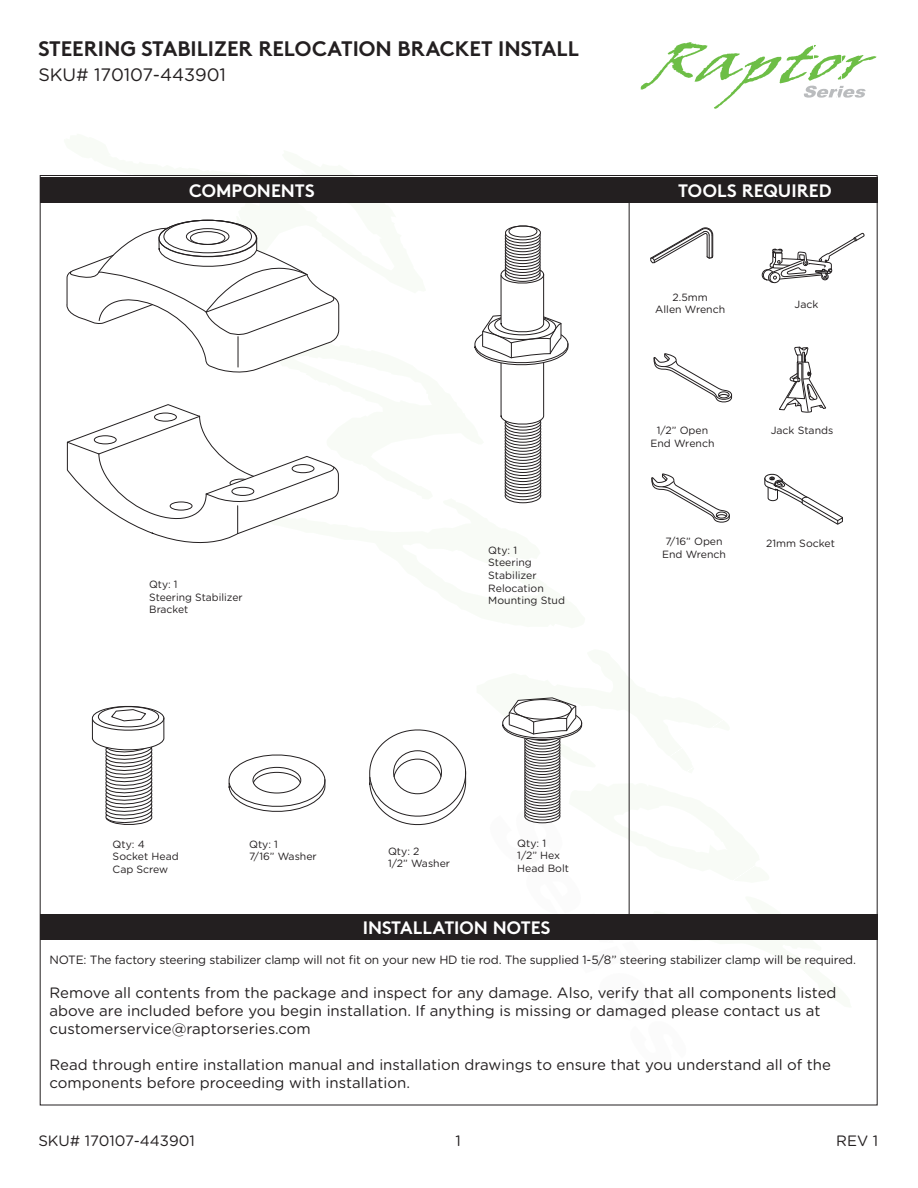
<style>
.page{position:relative;width:918px;height:1188px;background:#fff}
.page>*{position:absolute;margin:0;border:0;box-sizing:border-box;transform-origin:0 0}
.t1{font:700 21px "Brown";color:#231f20}
.t2{font:700 18px "Brown";color:#fff}
.t3{font:18px "Gotham Rounded";letter-spacing:-.005em;color:#231f20}
.t4{font:15px/18px "Gotham Rounded";color:#231f20}
.t5{font:12px "Gotham Rounded";letter-spacing:-.015em;color:#231f20}
.t6{font:10.5px/12.6px "Gotham Rounded";color:#231f20}
</style>
<div class="page">
<svg style="left:641px;top:42px;width:236px;height:67px"></svg>
<div style="left:40px;top:177px;width:837px;height:26px;background:#231f20"></div>
<hr style="left:629px;top:177px;width:1px;height:738px;background:#231f20">
<svg style="left:650px;top:227px;width:63px;height:37px"></svg>
<svg style="left:653px;top:353px;width:79px;height:50px"></svg>
<svg style="left:764px;top:473px;width:79px;height:52px"></svg>
<svg style="left:779px;top:347px;width:47px;height:66px"></svg>
<svg style="left:651px;top:474px;width:79px;height:49px"></svg>
<svg style="left:762px;top:233px;width:103px;height:51px"></svg>
<div style="left:40px;top:914px;width:837px;height:26px;background:#231f20"></div>
<svg style="left:502px;top:697px;width:80px;height:127px"></svg>
<svg style="left:369px;top:729px;width:97px;height:97px"></svg>
<svg style="left:228px;top:754px;width:98px;height:58px"></svg>
<svg style="left:474px;top:225px;width:95px;height:279px"></svg>
<svg style="left:92px;top:705px;width:73px;height:120px"></svg>
<div style="left:98px;top:706px;width:61px;height:21px;border:1px solid #231f20;border-radius:50%"></div>
<svg style="left:66px;top:219px;width:273px;height:154px"></svg>
<svg style="left:66px;top:405px;width:273px;height:139px"></svg>
<h1 class="t1" style="left:38px;top:31px;width:542px">STEERING STABILIZER RELOCATION BRACKET INSTALL</h1>
<p class="t3" style="left:38px;top:62px;width:189px">SKU# 170107-443901</p>
<p class="t2" style="left:189px;top:176px;width:127px">COMPONENTS</p>
<p class="t2" style="left:678px;top:176px;width:155px">TOOLS REQUIRED</p>
<p class="t6" style="left:655px;top:290px;width:71px;text-align:center">2.5mm<br>Allen Wrench</p>
<p class="t6" style="left:795px;top:297px;width:25px">Jack</p>
<p class="t6" style="left:149px;top:578px;width:95px">Qty: 1<br>Steering Stabilizer<br>Bracket</p>
<p class="t6" style="left:488px;top:543px;width:78px">Qty: 1<br>Steering<br>Stabilizer<br>Relocation<br>Mounting Stud</p>
<p class="t6" style="left:657px;top:424px;width:53px">1/2” Open</p>
<p class="t6" style="left:771px;top:424px;width:64px">Jack Stands</p>
<p class="t6" style="left:650px;top:436px;width:66px">End Wrench</p>
<p class="t6" style="left:662px;top:535px;width:66px;text-align:center">7/16” Open<br>End Wrench</p>
<p class="t6" style="left:766px;top:537px;width:70px">21mm Socket</p>
<p class="t6" style="left:113px;top:837px;width:68px">Qty: 4<br>Socket Head<br>Cap Screw</p>
<p class="t6" style="left:388px;top:844px;width:64px">Qty: 2<br>1/2” Washer</p>
<p class="t6" style="left:517px;top:836px;width:53px">Qty: 1<br>1/2” Hex<br>Head Bolt</p>
<p class="t6" style="left:249px;top:837px;width:69px">Qty: 1<br>7/16” Washer</p>
<p class="t2" style="left:363px;top:913px;width:189px">INSTALLATION NOTES</p>
<p class="t5" style="left:49px;top:951px;width:808px">NOTE: The factory steering stabilizer clamp will not fit on your new HD tie rod. The supplied 1-5/8” steering stabilizer clamp will be required.</p>
<p class="t4" style="left:50px;top:983px;width:788px">Remove all contents from the package and inspect for any damage. Also, verify that all components listed above are included before you begin installation. If anything is missing or damaged please contact us at customerservice@raptorseries.com</p>
<p class="t4" style="left:50px;top:1055px;width:783px">Read through entire installation manual and installation drawings to ensure that you understand all of the components before proceeding with installation.</p>
<p class="t4" style="left:38px;top:1131px;width:158px">SKU# 170107-443901</p>
<p class="t4" style="left:456px;top:1131px;width:7px">1</p>
<p class="t4" style="left:836px;top:1131px;width:43px">REV 1</p>
</div>
